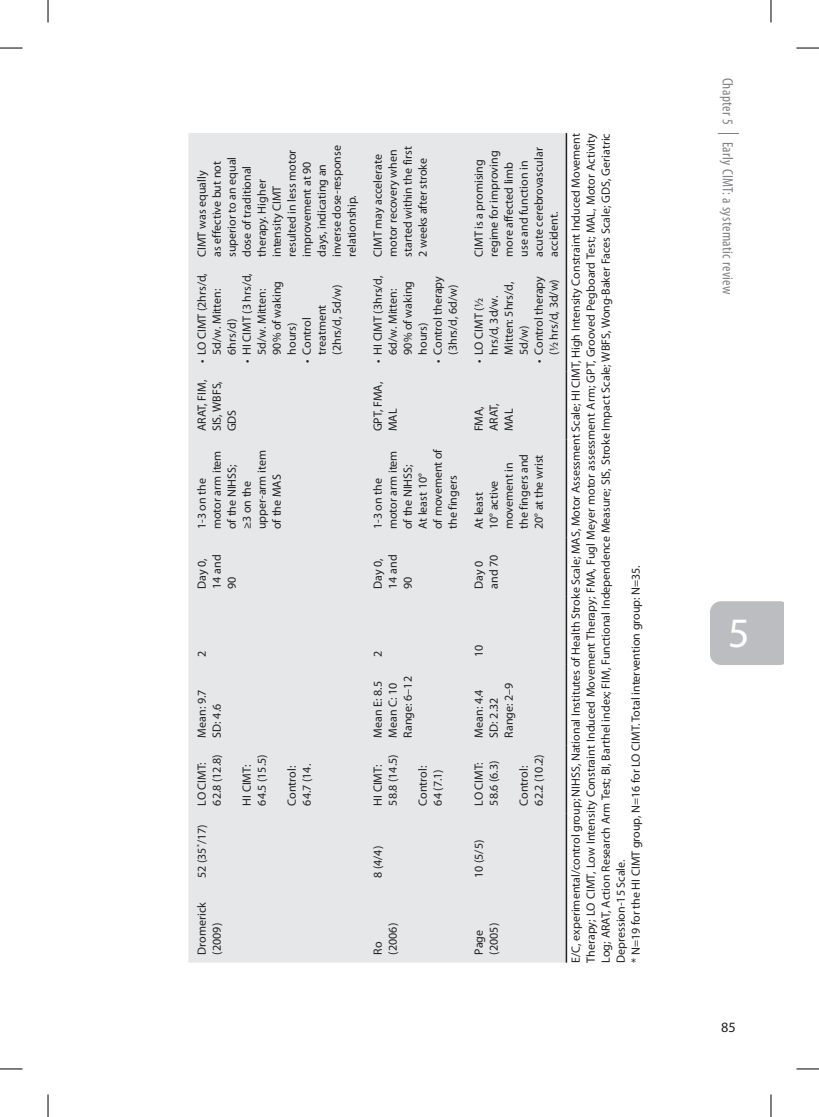
<style>
.page{position:relative;width:819px;height:1117px;background:#fff}
.page>*{position:absolute;margin:0;border:0;box-sizing:border-box;transform-origin:0 0}
.t1{font:42px "Myriad Pro";color:#fff}
.t2{font:condensed 15px "Myriad Pro";letter-spacing:.025em;color:#808285}
.t3{font:14.25px "Myriad Pro";color:#231f20}
.t4{font:12px/15px "Myriad Pro";color:#231f20}
</style>
<div class="page">
<div style="left:710px;top:601px;width:74px;height:64px;background:#bcbdc0"></div>
<svg style="left:718px;top:133px;width:21px;height:1px"></svg>
<div style="left:188px;top:133px;width:378px;height:829px;background:#e6e7e9"></div>
<hr style="left:566px;top:886px;width:1px;height:76px;background:#231f20">
<hr style="left:566px;top:813px;width:1px;height:73px;background:#231f20">
<hr style="left:566px;top:745px;width:1px;height:68px;background:#231f20">
<hr style="left:566px;top:665px;width:1px;height:80px;background:#231f20">
<hr style="left:566px;top:597px;width:1px;height:68px;background:#231f20">
<hr style="left:566px;top:537px;width:1px;height:60px;background:#231f20">
<hr style="left:566px;top:439px;width:1px;height:98px;background:#231f20">
<hr style="left:566px;top:371px;width:1px;height:68px;background:#231f20">
<hr style="left:566px;top:265px;width:1px;height:106px;background:#231f20">
<hr style="left:566px;top:133px;width:1px;height:132px;background:#231f20">
<svg style="left:0;top:48px;width:22px;height:1px"></svg>
<svg style="left:796px;top:48px;width:23px;height:1px"></svg>
<svg style="left:0;top:1068px;width:22px;height:1px"></svg>
<svg style="left:796px;top:1068px;width:23px;height:1px"></svg>
<svg style="left:48px;top:0;width:1px;height:23px"></svg>
<svg style="left:48px;top:1094px;width:1px;height:22px"></svg>
<svg style="left:771px;top:0;width:1px;height:23px"></svg>
<svg style="left:771px;top:1094px;width:1px;height:22px"></svg>
<p class="t4" style="left:194px;top:257px;width:113px;rotate:-90deg">CIMT was equally<br>as effective but not superior to an equal dose of traditional therapy. Higher intensity CIMT resulted in less motor improvement at 90 days, indicating an inverse dose-response relationship.</p>
<p class="t4" style="left:194px;top:355px;width:83px;text-indent:-9px;rotate:-90deg">• LO CIMT (2hrs/d,<br>5d/w. Mitten:<br>6hrs/d)</p>
<p class="t4" style="left:239px;top:355px;width:83px;text-indent:-9px;rotate:-90deg">• HI CIMT (3 hrs/d,<br>5d/w. Mitten:<br>90% of waking hours)</p>
<p class="t4" style="left:299px;top:355px;width:71px;text-indent:-9px;rotate:-90deg">• Control treatment (2hrs/d, 5d/w)</p>
<p class="t4" style="left:194px;top:431px;width:53px;text-align:justify;rotate:-90deg">ARAT, FIM, SIS, WBFS, GDS</p>
<p class="t4" style="left:194px;top:529px;width:80px;rotate:-90deg">1-3 on the motor arm item of the NIHSS; ≥3 on the upper-arm item of the MAS</p>
<p class="t4" style="left:194px;top:588px;width:36px;rotate:-90deg">Day 0,<br>14 and<br>90</p>
<p class="t4" style="left:194px;top:656px;width:8px;rotate:-90deg">2</p>
<p class="t4" style="left:194px;top:737px;width:49px;rotate:-90deg">Mean: 9.7<br>SD: 4.6</p>
<p class="t4" style="left:194px;top:805px;width:53px;rotate:-90deg">LO CIMT:<br>62.8 (12.8)</p>
<p class="t4" style="left:239px;top:805px;width:53px;rotate:-90deg">HI CIMT:<br>64.5 (15.5)</p>
<p class="t4" style="left:284px;top:805px;width:43px;rotate:-90deg">Control:<br>64.7 (14.</p>
<p class="t4" style="left:194px;top:878px;width:55px;rotate:-90deg">52 (35<sup>*</sup>/17)</p>
<p class="t4" style="left:194px;top:954px;width:54px;rotate:-90deg">Dromerick (2009)</p>
<p class="t4" style="left:370px;top:257px;width:112px;rotate:-90deg">CIMT may accelerate motor recovery when started within the first<br>2 weeks after stroke</p>
<p class="t4" style="left:370px;top:355px;width:81px;text-indent:-9px;rotate:-90deg">• HI CIMT (3hrs/d,<br>6d/w. Mitten:<br>90% of waking hours)</p>
<p class="t4" style="left:430px;top:363px;width:88px;text-align:center;rotate:-90deg">• Control therapy (3hrs/d, 6d/w)</p>
<p class="t4" style="left:370px;top:431px;width:51px;rotate:-90deg">GPT, FMA,<br>MAL</p>
<p class="t4" style="left:370px;top:529px;width:82px;rotate:-90deg">1-3 on the motor arm item of the NIHSS;<br>At least 10°<br>of movement of the fingers</p>
<p class="t4" style="left:370px;top:588px;width:36px;rotate:-90deg">Day 0,<br>14 and<br>90</p>
<p class="t4" style="left:370px;top:656px;width:8px;rotate:-90deg">2</p>
<p class="t4" style="left:370px;top:737px;width:63px;rotate:-90deg">Mean E: 8.5<br>Mean C: 10<br>Range: 6–12</p>
<p class="t4" style="left:370px;top:805px;width:53px;rotate:-90deg">HI CIMT:<br>58.8 (14.5)</p>
<p class="t4" style="left:415px;top:805px;width:41px;rotate:-90deg">Control:<br>64 (7.1)</p>
<p class="t4" style="left:370px;top:878px;width:33px;rotate:-90deg">8 (4/4)</p>
<p class="t4" style="left:370px;top:954px;width:33px;rotate:-90deg">Ro (2006)</p>
<p class="t4" style="left:471px;top:257px;width:111px;rotate:-90deg">CIMT is a promising regime for improving more affected limb use and function in acute cerebrovascular accident.</p>
<p class="t4" style="left:471px;top:355px;width:74px;text-indent:-9px;rotate:-90deg">• LO CIMT (½ hrs/d, 3d/w.<br>Mitten: 5hrs/d,<br>5d/w)</p>
<p class="t4" style="left:531px;top:363px;width:88px;text-align:center;rotate:-90deg">• Control therapy (½ hrs/d, 3d/w)</p>
<p class="t4" style="left:471px;top:431px;width:30px;rotate:-90deg">FMA,<br>ARAT,<br>MAL</p>
<p class="t4" style="left:471px;top:529px;width:77px;rotate:-90deg">At least<br>10° active movement in the fingers and<br>20° at the wrist</p>
<p class="t4" style="left:471px;top:588px;width:36px;rotate:-90deg">Day 0 and 70</p>
<p class="t4" style="left:471px;top:656px;width:14px;rotate:-90deg">10</p>
<p class="t4" style="left:471px;top:737px;width:57px;rotate:-90deg">Mean: 4.4<br>SD: 2.32<br>Range: 2–9</p>
<p class="t4" style="left:471px;top:805px;width:47px;rotate:-90deg">LO CIMT:<br>58.6 (6.3)</p>
<p class="t4" style="left:516px;top:805px;width:53px;rotate:-90deg">Control:<br>62.2 (10.2)</p>
<p class="t4" style="left:471px;top:878px;width:40px;rotate:-90deg">10 (5/5)</p>
<p class="t4" style="left:471px;top:954px;width:33px;rotate:-90deg">Page (2005)</p>
<p class="t4" style="left:568px;top:962px;width:831px;rotate:-90deg">E/C, experimental/control group; NIHSS, National Institutes of Health Stroke Scale; MAS, Motor Assessment Scale; HI CIMT, High Intensity Constraint Induced Movement Therapy; LO CIMT, Low Intensity Constraint Induced Movement Therapy; FMA, Fugl Meyer motor assessment Arm; GPT, Grooved Pegboard Test; MAL, Motor Activity Log; ARAT, Action Research Arm Test; BI, Barthel index; FIM, Functional Independence Measure; SIS, Stroke Impact Scale; WBFS, Wong-Baker Faces Scale; GDS, Geriatric Depression-15 Scale.<br>* N=19 for the HI CIMT group, N=16 for LO CIMT. Total intervention group: N=35.</p>
<p class="t2" style="left:737px;top:77px;width:49px;rotate:90deg">Chapter 5</p>
<p class="t2" style="left:737px;top:142px;width:155px;rotate:90deg">Early CIMT: a systematic review</p>
<h1 class="t1" style="left:728px;top:607px;width:23px">5</h1>
<p class="t3" style="left:721px;top:1018px;width:16px">85</p>
</div>
